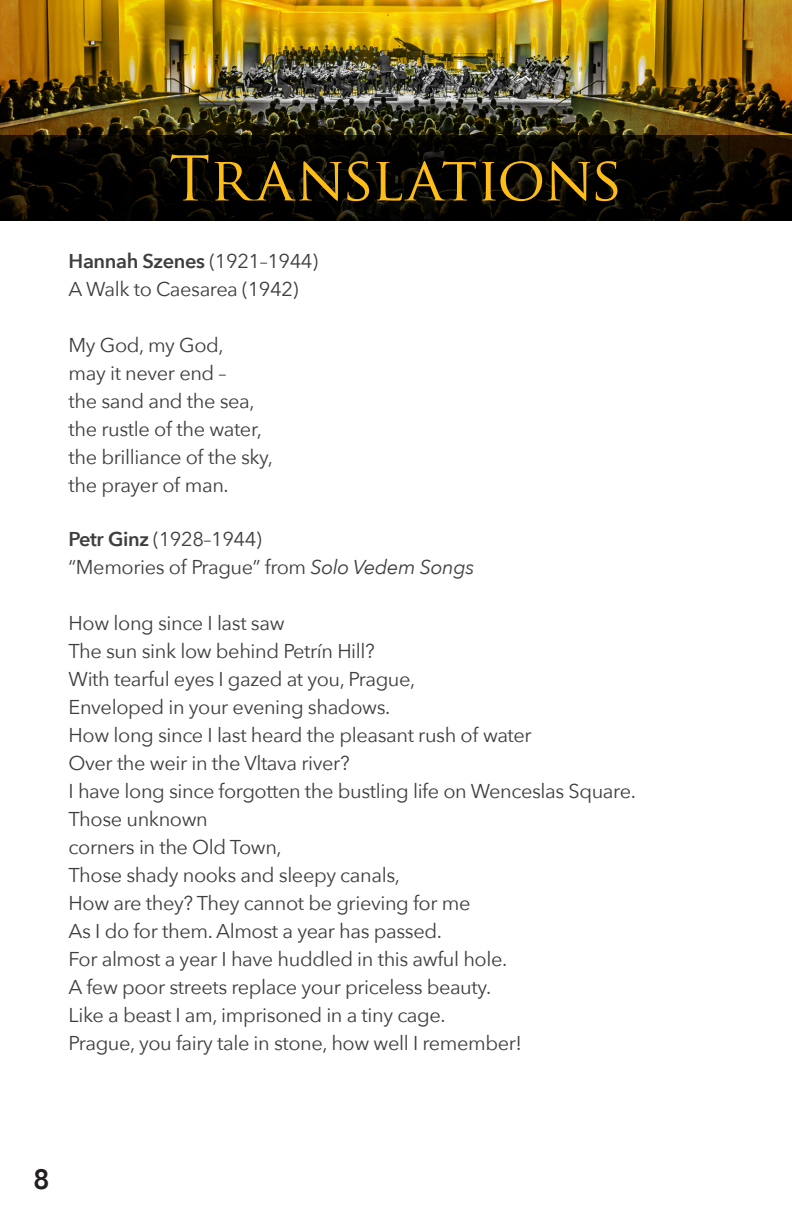
<style>
.page{position:relative;width:792px;height:1224px;background:#fff}
.page>*{position:absolute;margin:0;border:0;box-sizing:border-box;transform-origin:0 0}
.t1{font:60px "Trajan Pro";letter-spacing:-.03em;color:#fdbc16}
.t2{font:800 28px "Avenir";color:#231f20}
.t3{font:20px "Avenir Next";letter-spacing:-.02em;color:#3e3e3f}
.t4{font:600 20px "Avenir Next";letter-spacing:-.02em;color:#3e3e3f}
.s1{font-weight:400}
.s2{font-weight:600}
.s3{font-style:italic}
</style>
<div class="page">
<img style="left:0;top:0;width:792px;height:135px">
<svg style="left:0;top:135px;width:792px;height:86px;fill:#010100"></svg>
<p class="t1" style="left:169px;top:140px;width:456px">Translations</p>
<p class="t4" style="left:69px;top:244px;width:251px">Hannah Szenes <span class="s1">(1921–1944)</span></p>
<p class="t3" style="left:69px;top:272px;width:231px">A Walk to Caesarea (1942)</p>
<p class="t3" style="left:69px;top:328px;width:157px">My God, my God,</p>
<p class="t3" style="left:69px;top:356px;width:159px">may it never end –</p>
<p class="t3" style="left:69px;top:384px;width:187px">the sand and the sea,</p>
<p class="t3" style="left:69px;top:412px;width:195px">the rustle of the water,</p>
<p class="t3" style="left:69px;top:440px;width:206px">the brilliance of the sky,</p>
<p class="t3" style="left:69px;top:468px;width:162px">the prayer of man.</p>
<p class="t3" style="left:69px;top:522px;width:195px"><span class="s2">Petr Ginz</span> (1928–1944)</p>
<p class="t3" style="left:69px;top:550px;width:407px">“Memories of Prague” from <span class="s3">Solo Vedem Songs</span></p>
<p class="t3" style="left:69px;top:606px;width:217px">How long since I last saw</p>
<p class="t3" style="left:69px;top:634px;width:308px">The sun sink low behind Petrín Hill?</p>
<p class="t3" style="left:69px;top:662px;width:348px">With tearful eyes I gazed at you, Prague,</p>
<p class="t3" style="left:69px;top:690px;width:323px">Enveloped in your evening shadows.</p>
<p class="t3" style="left:69px;top:718px;width:465px">How long since I last heard the pleasant rush of water</p>
<p class="t3" style="left:69px;top:746px;width:283px">Over the weir in the Vltava river?</p>
<p class="t3" style="left:69px;top:774px;width:569px">I have long since forgotten the bustling life on Wenceslas Square.</p>
<p class="t3" style="left:69px;top:802px;width:141px">Those unknown</p>
<p class="t3" style="left:69px;top:830px;width:215px">corners in the Old Town,</p>
<p class="t3" style="left:69px;top:858px;width:333px">Those shady nooks and sleepy canals,</p>
<p class="t3" style="left:69px;top:886px;width:403px">How are they? They cannot be grieving for me</p>
<p class="t3" style="left:69px;top:914px;width:375px">As I do for them. Almost a year has passed.</p>
<p class="t3" style="left:69px;top:942px;width:440px">For almost a year I have huddled in this awful hole.</p>
<p class="t3" style="left:69px;top:970px;width:424px">A few poor streets replace your priceless beauty.</p>
<p class="t3" style="left:69px;top:998px;width:379px">Like a beast I am, imprisoned in a tiny cage.</p>
<p class="t3" style="left:69px;top:1026px;width:455px">Prague, you fairy tale in stone, how well I remember!</p>
<p class="t2" style="left:33px;top:1157px;width:18px">8</p>
</div>
